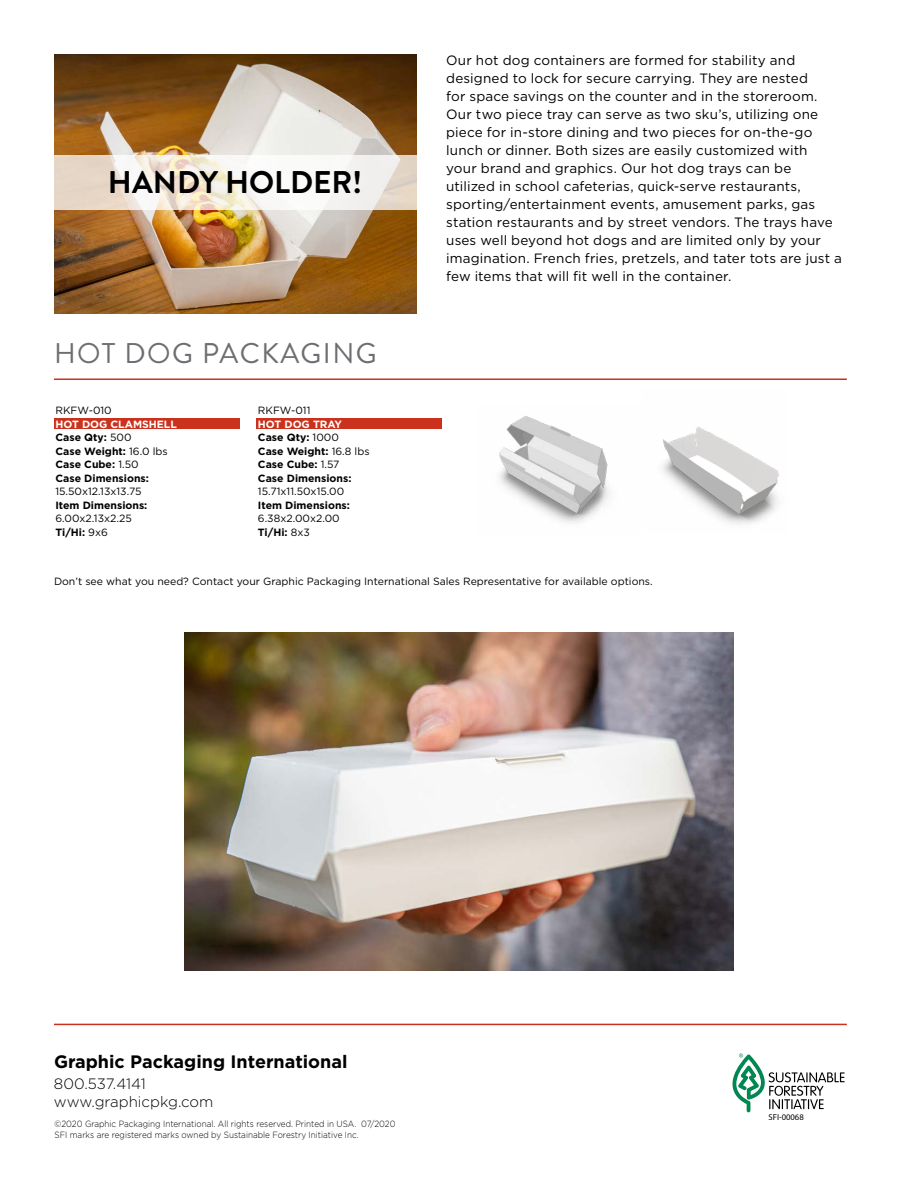
<style>
.page{position:relative;width:918px;height:1188px;background:#fff}
.page>*{position:absolute;margin:0;border:0;box-sizing:border-box;transform-origin:0 0}
.t1{font:700 31.35px "Brandon Grotesque";color:#000}
.t2{font:28.5px "Brandon Grotesque";letter-spacing:.05em;color:#6d6e71}
.t3{font:700 18px "Gotham";color:#000}
.t4{font:300 15px/18px "Gotham";color:#000}
.t5{font:13.5px/18px "Gotham";letter-spacing:.01em;color:#000}
.t6{font:10.5px/13.5px "Gotham";color:#000}
.t7{font:700 10.5px/13.5px "Gotham";color:#000}
.t8{font:300 9px/10.5px "Gotham";color:#000;scale:.91 1}
.t9{font:8.55px "Myriad Pro";color:#000}
.s1{color:#fff}
.s2{font-weight:400}
.s3{font-weight:700}
</style>
<div class="page">
<svg style="left:733px;top:1053px;width:112px;height:59px"></svg>
<hr style="left:54px;top:1024px;width:793px;height:1px;background:#cb321d">
<hr style="left:54px;top:378px;width:793px;height:2px;background:#cb321d">
<img style="left:499px;top:416px;width:111px;height:107px">
<img style="left:662px;top:426px;width:117px;height:99px">
<div style="left:54px;top:418px;width:186px;height:11px;background:#cb321d"></div>
<div style="left:256px;top:418px;width:186px;height:11px;background:#cb321d"></div>
<img style="left:54px;top:54px;width:362px;height:260px">
<svg style="left:54px;top:155px;width:363px;height:55px"></svg>
<img style="left:185px;top:633px;width:548px;height:338px">
<h1 class="t1" style="left:108px;top:161px;width:256px">HANDY HOLDER!</h1>
<h2 class="t2" style="left:54px;top:333px;width:324px">HOT DOG PACKAGING</h2>
<p class="t6" style="left:55px;top:403px;width:58px">RKFW-010</p>
<p class="t7" style="left:55px;top:417px;width:123px"><span class="s1">HOT DOG CLAMSHELL<br></span>Case Qty: <span class="s2">500<br></span>Case Weight: <span class="s2">16.0 lbs<br></span>Case Cube: <span class="s2">1.50<br></span>Case Dimensions:</p>
<p class="t6" style="left:55px;top:484px;width:87px">15.50x12.13x13.75</p>
<p class="t7" style="left:55px;top:498px;width:93px">Item Dimensions:</p>
<p class="t6" style="left:55px;top:511px;width:78px">6.00x2.13x2.25<br><span class="s3">Ti/Hi:</span> 9x6</p>
<p class="t6" style="left:258px;top:403px;width:54px">RKFW-011</p>
<p class="t7" style="left:258px;top:417px;width:113px"><span class="s1">HOT DOG TRAY<br></span>Case Qty: <span class="s2">1000<br></span>Case Weight: <span class="s2">16.8 lbs<br></span>Case Cube: <span class="s2">1.57<br></span>Case Dimensions:</p>
<p class="t6" style="left:258px;top:484px;width:88px">15.71x11.50x15.00</p>
<p class="t7" style="left:258px;top:498px;width:93px">Item Dimensions:</p>
<p class="t6" style="left:258px;top:511px;width:83px">6.38x2.00x2.00<br><span class="s3">Ti/Hi:</span> 8x3</p>
<p class="t5" style="left:446px;top:51px;width:397px">Our hot dog containers are formed for stability and designed to lock for secure carrying. They are nested<br>for space savings on the counter and in the storeroom.<br>Our two piece tray can serve as two sku’s, utilizing one piece for in-store dining and two pieces for on-the-go lunch or dinner. Both sizes are easily customized with<br>your brand and graphics. Our hot dog trays can be utilized in school cafeterias, quick-serve restaurants, sporting/entertainment events, amusement parks, gas station restaurants and by street vendors. The trays have uses well beyond hot dogs and are limited only by your imagination. French fries, pretzels, and tater tots are just a few items that will fit well in the container.</p>
<p class="t6" style="left:54px;top:574px;width:600px">Don’t see what you need? Contact your Graphic Packaging International Sales Representative for available options.</p>
<h3 class="t3" style="left:54px;top:1052px;width:295px">Graphic Packaging International</h3>
<p class="t4" style="left:54px;top:1075px;width:161px">800.537.4141 www.graphicpkg.com</p>
<p class="t8" style="left:55px;top:1119px;width:376px">©2020 Graphic Packaging International. All rights reserved. Printed in USA. 07/2020<br>SFI marks are registered marks owned by Sustainable Forestry Initiative Inc.</p>
<p class="t9" style="left:769px;top:1112px;width:37px">SFI-00068</p>
</div>
